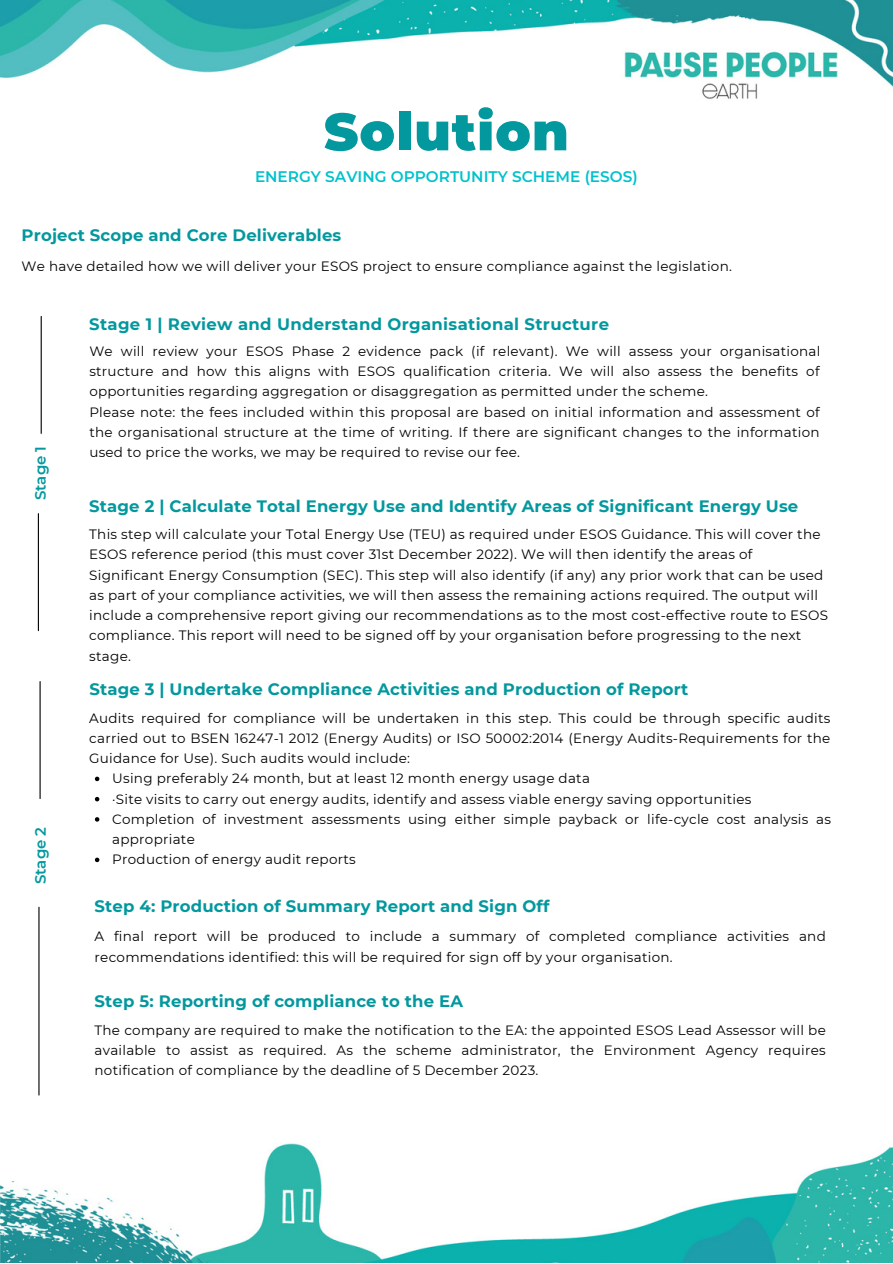
<style>
.page{position:relative;width:893px;height:1264px;background:#fff}
.page>*{position:absolute;margin:0;border:0;box-sizing:border-box;transform-origin:0 0}
.t1{font:900 52.5px "Montserrat";letter-spacing:.02em;color:#03989e}
.t2{font:700 16.5px "Montserrat";letter-spacing:.01em;color:#03989e}
.t3{font:600 15.3px "Montserrat";color:#00c2cb}
.t4{font:600 15px "Montserrat";color:#03989e}
.t5{font:13.5px/20.2px "Montserrat";letter-spacing:.02em;color:#000}
</style>
<div class="page">
<hr style="left:40px;top:681px;width:1px;height:117px;background:#000">
<hr style="left:38px;top:907px;width:2px;height:188px;background:#000">
<hr style="left:41px;top:316px;width:1px;height:117px;background:#000">
<hr style="left:38px;top:513px;width:1px;height:117px;background:#000">
<img style="left:0;top:0;width:892px;height:99px">
<img style="left:0;top:1143px;width:892px;height:119px">
<svg style="left:95px;top:776px;width:4px;height:5px"></svg>
<svg style="left:95px;top:797px;width:4px;height:4px"></svg>
<svg style="left:95px;top:817px;width:4px;height:4px"></svg>
<svg style="left:95px;top:857px;width:4px;height:5px"></svg>
<h1 class="t1" style="left:324px;top:99px;width:246px">Solution</h1>
<p class="t3" style="left:255px;top:167px;width:384px">ENERGY SAVING OPPORTUNITY SCHEME (ESOS)</p>
<p class="t2" style="left:22px;top:225px;width:321px">Project Scope and Core Deliverables</p>
<p class="t5" style="left:22px;top:256px;width:711px">We have detailed how we will deliver your ESOS project to ensure compliance against the legislation.</p>
<p class="t4" style="left:31px;top:500px;width:56px;rotate:-90deg">Stage 1</p>
<p class="t4" style="left:31px;top:884px;width:59px;rotate:-90deg">Stage 2</p>
<p class="t2" style="left:89px;top:314px;width:521px">Stage 1 | Review and Understand Organisational Structure</p>
<p class="t5" style="left:89px;top:341px;width:732px">We will review your ESOS Phase 2 evidence pack (if relevant). We will assess your organisational structure and how this aligns with ESOS qualification criteria. We will also assess the benefits of opportunities regarding aggregation or disaggregation as permitted under the scheme.<br>Please note: the fees included within this proposal are based on initial information and assessment of the organisational structure at the time of writing. If there are significant changes to the information used to price the works, we may be required to revise our fee.</p>
<p class="t2" style="left:89px;top:496px;width:710px">Stage 2 | Calculate Total Energy Use and Identify Areas of Significant Energy Use</p>
<p class="t5" style="left:89px;top:524px;width:740px">This step will calculate your Total Energy Use (TEU) as required under ESOS Guidance. This will cover the ESOS reference period (this must cover 31st December 2022). We will then identify the areas of Significant Energy Consumption (SEC). This step will also identify (if any) any prior work that can be used as part of your compliance activities, we will then assess the remaining actions required. The output will include a comprehensive report giving our recommendations as to the most cost-effective route to ESOS compliance. This report will need to be signed off by your organisation before progressing to the next stage.</p>
<p class="t2" style="left:89px;top:679px;width:600px">Stage 3 | Undertake Compliance Activities and Production of Report</p>
<p class="t5" style="left:89px;top:707px;width:742px;text-align:justify">Audits required for compliance will be undertaken in this step. This could be through specific audits carried out to BSEN 16247-1 2012 (Energy Audits) or ISO 50002:2014 (Energy Audits-Requirements for the Guidance for Use). Such audits would include:</p>
<p class="t5" style="left:112px;top:768px;width:720px">Using preferably 24 month, but at least 12 month energy usage data<br>·Site visits to carry out energy audits, identify and assess viable energy saving opportunities Completion of investment assessments using either simple payback or life-cycle cost analysis as appropriate<br>Production of energy audit reports</p>
<p class="t2" style="left:95px;top:895px;width:456px">Step 4: Production of Summary Report and Sign Off</p>
<p class="t5" style="left:95px;top:926px;width:732px">A final report will be produced to include a summary of completed compliance activities and recommendations identified: this will be required for sign off by your organisation.</p>
<p class="t2" style="left:95px;top:991px;width:370px">Step 5: Reporting of compliance to the EA</p>
<p class="t5" style="left:95px;top:1019px;width:732px;text-align:justify">The company are required to make the notification to the EA: the appointed ESOS Lead Assessor will be available to assist as required. As the scheme administrator, the Environment Agency requires notification of compliance by the deadline of 5 December 2023.</p>
</div>
